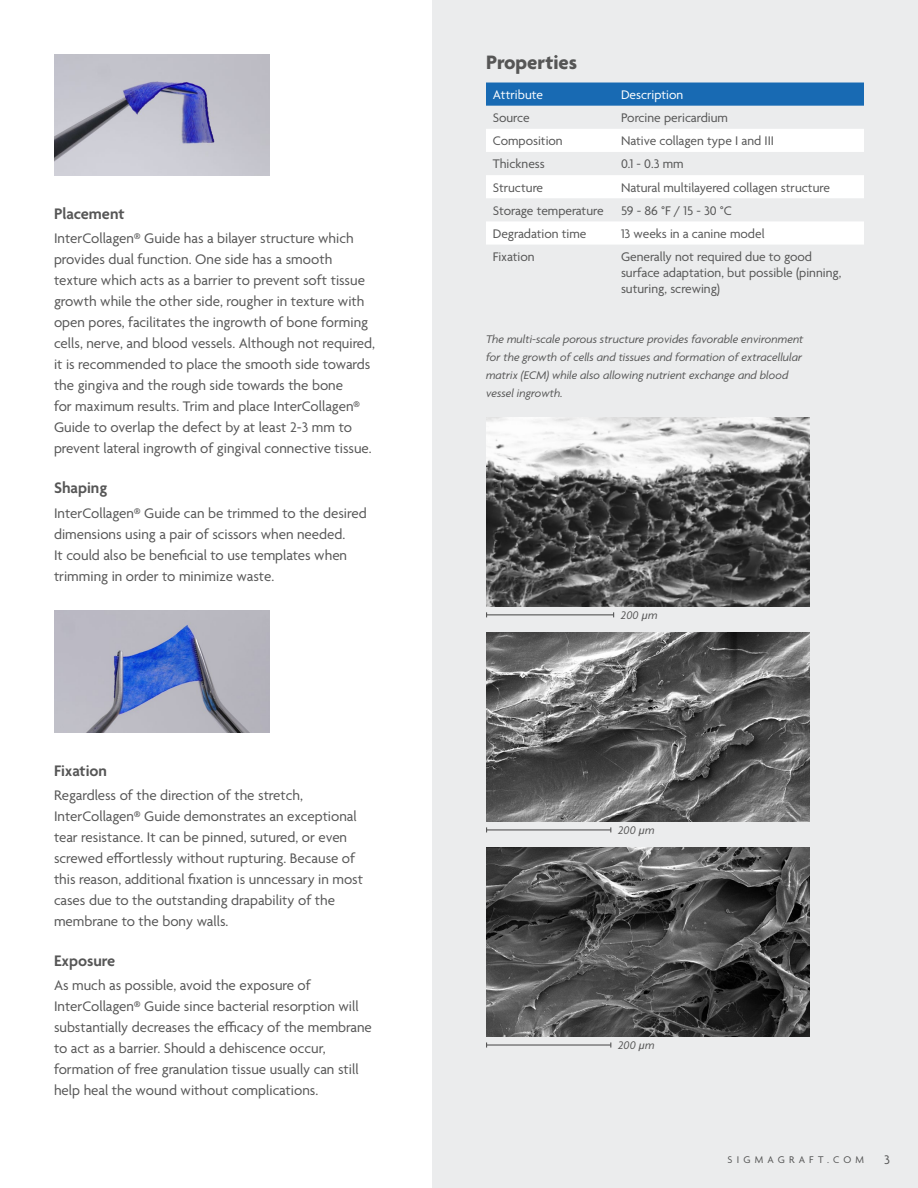
<style>
.page{position:relative;width:918px;height:1188px;background:#fff}
.page>*{position:absolute;margin:0;border:0;box-sizing:border-box;transform-origin:0 0}
.Heading{font:700 21px "Agenda";color:#565656}
.Subheading{font:600 16.5px "Agenda";color:#565656}
.Paragraph{font:15px/21px "Agenda";color:#565656}
.Table{font:13.5px/16.2px "Agenda";color:#565656}
.Table-2{font:13.5px "Agenda";color:#fff}
.Table-3{font:italic 12px/18px "Agenda";color:#565656}
.t1{font:10.5px "Agenda";letter-spacing:.4em;color:#565656}
.s1{font-family:"Gill Sans"}
</style>
<div class="page">
<div style="left:432px;top:0;width:486px;height:1188px;background:#ebeced"></div>
<img style="left:486px;top:417px;width:324px;height:189px">
<img style="left:486px;top:632px;width:324px;height:189px">
<img style="left:486px;top:847px;width:324px;height:189px">
<div style="left:486px;top:83px;width:378px;height:23px;background:#186ab3"></div>
<svg style="left:486px;top:129px;width:378px;height:116px;fill:#fff"></svg>
<img style="left:54px;top:54px;width:216px;height:122px">
<img style="left:54px;top:611px;width:216px;height:121px">
<hr style="left:487px;top:614px;width:127px;height:1px;background:#565656">
<hr style="left:487px;top:829px;width:124px;height:2px;background:#565656">
<hr style="left:487px;top:1044px;width:124px;height:2px;background:#565656">
<p class="Subheading" style="left:54px;top:205px;width:72px">Placement</p>
<p class="Paragraph" style="left:54px;top:229px;width:323px">InterCollagen® Guide has a bilayer structure which provides dual function. One side has a smooth texture which acts as a barrier to prevent soft tissue growth while the other side, rougher in texture with open pores, facilitates the ingrowth of bone forming cells, nerve, and blood vessels. Although not required, it is recommended to place the smooth side towards the gingiva and the rough side towards the bone<br>for maximum results. Trim and place InterCollagen® Guide to overlap the defect by at least 2-3 mm to prevent lateral ingrowth of gingival connective tissue.</p>
<p class="Subheading" style="left:54px;top:479px;width:55px">Shaping</p>
<p class="Paragraph" style="left:54px;top:503px;width:314px">InterCollagen® Guide can be trimmed to the desired dimensions using a pair of scissors when needed.<br>It could also be beneficial to use templates when trimming in order to minimize waste.</p>
<p class="Subheading" style="left:54px;top:762px;width:55px">Fixation</p>
<p class="Paragraph" style="left:54px;top:786px;width:311px">Regardless of the direction of the stretch, InterCollagen® Guide demonstrates an exceptional tear resistance. It can be pinned, sutured, or even screwed effortlessly without rupturing. Because of this reason, additional fixation is unncessary in most cases due to the outstanding drapability of the membrane to the bony walls.</p>
<p class="Subheading" style="left:54px;top:952px;width:63px">Exposure</p>
<p class="Paragraph" style="left:54px;top:976px;width:319px">As much as possible, avoid the exposure of InterCollagen® Guide since bacterial resorption will substantially decreases the efficacy of the membrane to act as a barrier. Should a dehiscence occur, formation of free granulation tissue usually can still help heal the wound without complications.</p>
<p class="Heading" style="left:486px;top:51px;width:93px">Properties</p>
<p class="Table-2" style="left:493px;top:87px;width:52px">Attribute</p>
<p class="Table-2" style="left:621px;top:87px;width:64px">Description</p>
<p class="Table" style="left:493px;top:110px;width:38px">Source</p>
<p class="Table" style="left:621px;top:110px;width:109px">Porcine pericardium</p>
<p class="Table" style="left:493px;top:134px;width:72px">Composition</p>
<p class="Table" style="left:621px;top:134px;width:155px">Native collagen type I and III</p>
<p class="Table" style="left:493px;top:157px;width:54px">Thickness</p>
<p class="Table" style="left:621px;top:157px;width:64px">0.1 - 0.3 mm</p>
<p class="Table" style="left:493px;top:180px;width:52px">Structure</p>
<p class="Table" style="left:621px;top:180px;width:210px">Natural multilayered collagen structure</p>
<p class="Table" style="left:493px;top:203px;width:112px">Storage temperature</p>
<p class="Table" style="left:621px;top:203px;width:113px">59 - 86 °F / 15 - 30 °C</p>
<p class="Table" style="left:493px;top:226px;width:95px">Degradation time</p>
<p class="Table" style="left:621px;top:226px;width:145px">13 weeks in a canine model</p>
<p class="Table" style="left:493px;top:249px;width:43px">Fixation</p>
<p class="Table" style="left:621px;top:249px;width:222px">Generally not required due to good surface adaptation, but possible (pinning, suturing, screwing)</p>
<p class="Table-3" style="left:486px;top:330px;width:319px">The multi-scale porous structure provides favorable environment for the growth of cells and tissues and formation of extracellular matrix (ECM) while also allowing nutrient exchange and blood vessel ingrowth.</p>
<p class="Table-3" style="left:621px;top:606px;width:38px">200 <span class="s1">μ</span>m</p>
<p class="Table-3" style="left:618px;top:821px;width:38px">200 <span class="s1">μ</span>m</p>
<p class="Table-3" style="left:618px;top:1036px;width:38px">200 <span class="s1">μ</span>m</p>
<p class="t1" style="left:728px;top:1154px;width:138px">SIGMAGRAFT.COM</p>
<p class="Table" style="left:884px;top:1152px;width:7px">3</p>
</div>
